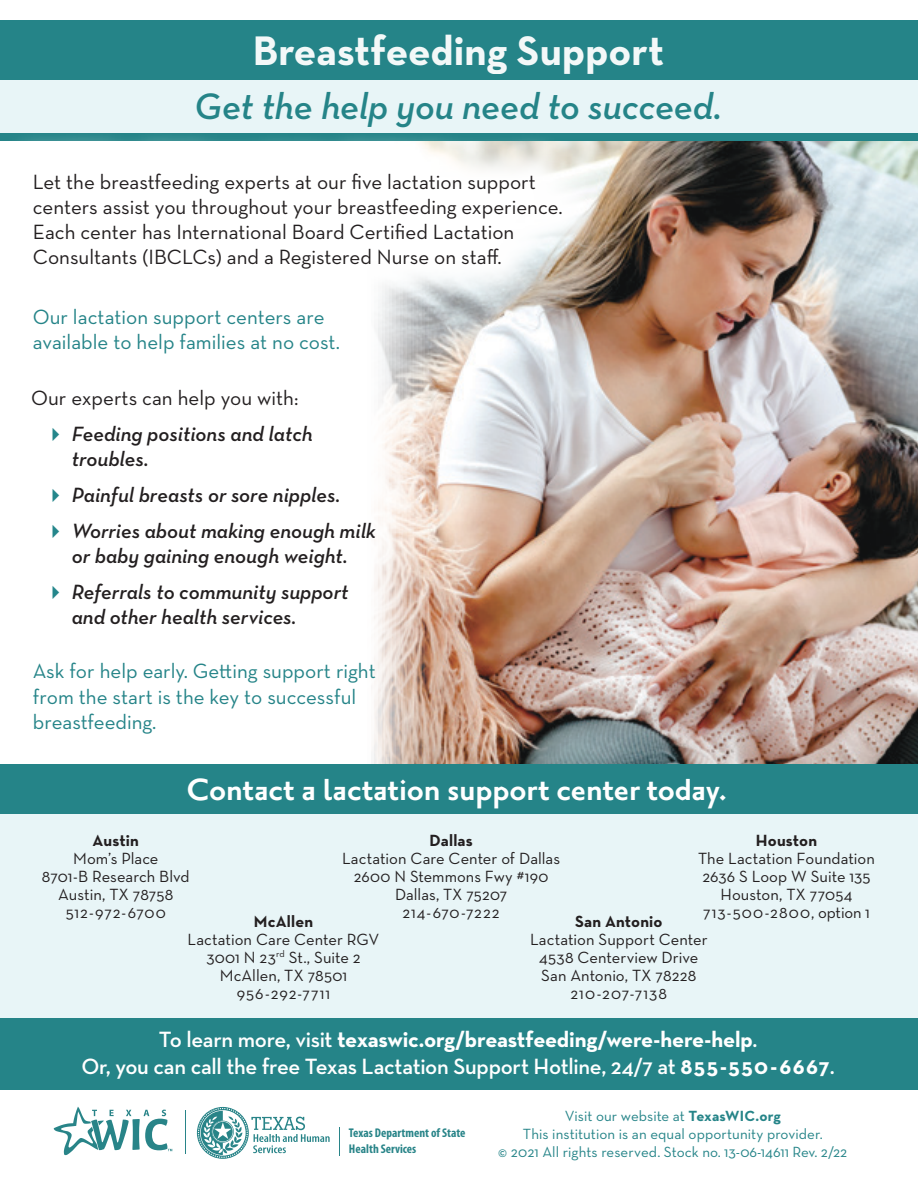
<style>
.page{position:relative;width:918px;height:1188px;background:#fff}
.page>*{position:absolute;margin:0;border:0;box-sizing:border-box;transform-origin:0 0}
.t1{font:700 42px "Neutraface Text";color:#fff}
.t2{font:italic 600 37.5px "Neutraface Text";letter-spacing:-.005em;color:#258488}
.t3{font:700 37.2px "Priori Sans OT";letter-spacing:-.005em;color:#fff}
.t4{font:600 22.5px "Neutraface Text";letter-spacing:-.015em;color:#fff}
.t5{font:700 22.5px "Neutraface Text";letter-spacing:-.015em;color:#fff}
.t6{font:21px/25.2px "Neutraface Text";color:#231f20}
.t7{font:italic 600 21px/25.2px "Neutraface Text";color:#231f20}
.t8{font:21px/25.2px "Neutraface Text";color:#258488}
.t9{font:16.5px/18px "Neutraface Text";letter-spacing:.005em;color:#231f20;text-align:center}
.t10{font:16.5px "Neutraface Text";letter-spacing:.06em;color:#231f20}
.t11{font:16.5px "Neutraface Text";letter-spacing:.05em;color:#231f20}
.t12{font:16.5px "Neutraface Text";letter-spacing:.055em;color:#231f20}
.Body{font:15px "Neutraface Text";letter-spacing:.005em;color:#258488}
.t13{font:700 condensed 12.6px/15.1px "Myriad Pro";color:#288488}
.s1{font-weight:700}
.s2{font-weight:600}
</style>
<div class="page">
<img style="left:87px;top:141px;width:831px;height:624px">
<div style="left:0;top:80px;width:918px;height:58px;background:#e8f5f7"></div>
<div style="left:0;top:804px;width:918px;height:252px;background:#e8f5f7"></div>
<div style="left:0;top:765px;width:918px;height:49px;background:#258488"></div>
<div style="left:0;top:20px;width:918px;height:60px;background:#258488"></div>
<div style="left:0;top:133px;width:918px;height:8px;background:#258488"></div>
<div style="left:0;top:1018px;width:918px;height:71px;background:#258488"></div>
<svg style="left:21px;top:136px;width:585px;height:177px"></svg>
<div style="left:0;top:264px;width:383px;height:133px;background:#fff"></div>
<svg style="left:197px;top:1107px;width:133px;height:52px"></svg>
<svg style="left:339px;top:1128px;width:1px;height:28px"></svg>
<hr style="left:185px;top:1110px;width:1px;height:44px;background:#288488">
<svg style="left:54px;top:1107px;width:118px;height:48px"></svg>
<h1 class="t1" style="left:252px;top:23px;width:414px">Breastfeeding Support</h1>
<p class="t2" style="left:194px;top:83px;width:529px">Get the help you need to succeed.</p>
<p class="t6" style="left:33px;top:169px;width:531px">Let the breastfeeding experts at our five lactation support centers assist you throughout your breastfeeding experience.<br>Each center has International Board Certified Lactation Consultants (IBCLCs) and a Registered Nurse on staff.</p>
<p class="t8" style="left:33px;top:304px;width:293px">Our lactation support centers are</p>
<p class="t8" style="left:33px;top:329px;width:309px">available to help families at no cost.</p>
<p class="t6" style="left:31px;top:385px;width:269px">Our experts can help you with:</p>
<p class="t7" style="left:72px;top:421px;width:242px">Feeding positions and latch troubles.</p>
<p class="t7" style="left:72px;top:482px;width:270px">Painful breasts or sore nipples.</p>
<p class="t7" style="left:72px;top:518px;width:306px">Worries about making enough milk or baby gaining enough weight.</p>
<p class="t7" style="left:72px;top:579px;width:278px">Referrals to community support and other health services.</p>
<p class="t8" style="left:33px;top:658px;width:344px">Ask for help early. Getting support right from the start is the key to successful breastfeeding.</p>
<p class="t3" style="left:186px;top:773px;width:543px">Contact a lactation support center today.</p>
<p class="t9" style="left:342px;top:831px;width:220px"><span class="s1">Dallas<br></span>Lactation Care Center of Dallas</p>
<p class="t9" style="left:354px;top:867px;width:196px">2600 N Stemmons Fwy #190</p>
<p class="t9" style="left:395px;top:885px;width:114px">Dallas, TX 75207</p>
<p class="t12" style="left:403px;top:902px;width:99px">214-670-7222</p>
<p class="t9" style="left:73px;top:831px;width:87px"><span class="s1">Austin<br></span>Mom’s Place</p>
<p class="t9" style="left:42px;top:867px;width:149px">8701-B Research Blvd</p>
<p class="t9" style="left:58px;top:885px;width:117px">Austin, TX 78758</p>
<p class="t11" style="left:66px;top:902px;width:102px">512-972-6700</p>
<p class="t9" style="left:698px;top:831px;width:178px"><span class="s1">Houston<br></span>The Lactation Foundation</p>
<p class="t9" style="left:702px;top:867px;width:170px">2636 S Loop W Suite 135</p>
<p class="t9" style="left:721px;top:885px;width:133px">Houston, TX 77054</p>
<p class="t10" style="left:703px;top:902px;width:168px">713-500-2800, option 1</p>
<p class="t9" style="left:188px;top:912px;width:193px"><span class="s1">McAllen<br></span>Lactation Care Center RGV</p>
<p class="t9" style="left:206px;top:948px;width:156px">3001 N 23<sup>rd</sup> St., Suite 2</p>
<p class="t9" style="left:220px;top:966px;width:129px">McAllen, TX 78501</p>
<p class="t10" style="left:237px;top:983px;width:95px">956-292-7711</p>
<p class="t9" style="left:530px;top:912px;width:179px"><span class="s1">San Antonio<br></span>Lactation Support Center</p>
<p class="t9" style="left:539px;top:948px;width:161px">4538 Centerview Drive</p>
<p class="t9" style="left:541px;top:966px;width:157px">San Antonio, TX 78228</p>
<p class="t10" style="left:571px;top:983px;width:98px">210-207-7138</p>
<p class="t5" style="left:159px;top:1024px;width:600px"><span class="s2">To learn more, visit</span> texaswic.org/breastfeeding/were-here-help<span class="s2">.</span></p>
<p class="t4" style="left:81px;top:1052px;width:755px">Or, you can call the free Texas Lactation Support Hotline, 24/7 at <span class="s1">855-550-6667</span>.</p>
<p class="Body" style="left:565px;top:1107px;width:218px">Visit our website at <span class="s1">TexasWIC.org</span></p>
<p class="Body" style="left:523px;top:1125px;width:301px">This institution is an equal opportunity provider.</p>
<p class="Body" style="left:498px;top:1143px;width:351px">© 2021 All rights reserved. Stock no. 13-06-14611 Rev. 2/22</p>
<p class="t13" style="left:349px;top:1125px;width:118px">Texas Department of State<br>Health Services</p>
</div>
